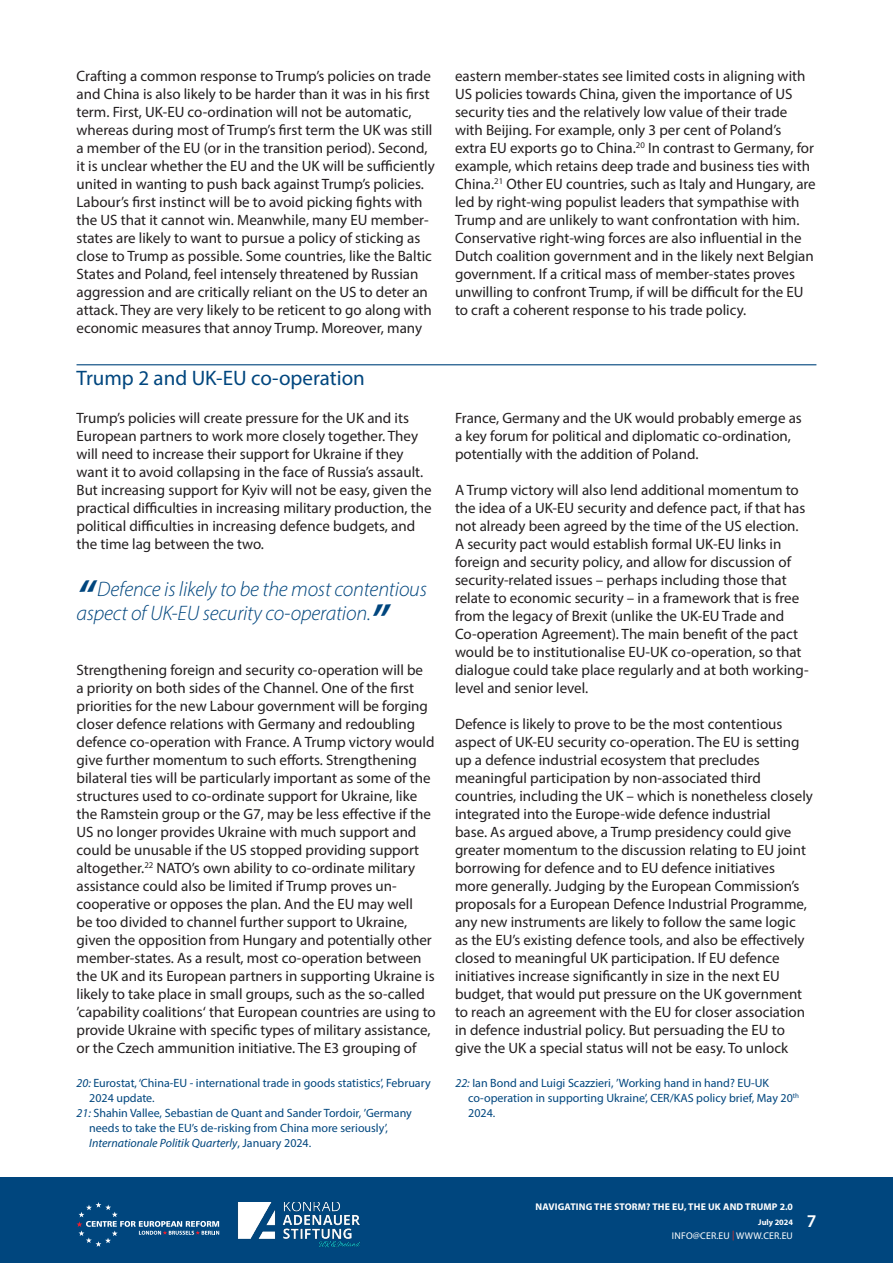
<style>
.page{position:relative;width:893px;height:1263px;background:#fff}
.page>*{position:absolute;margin:0;border:0;box-sizing:border-box;transform-origin:0 0}
.t1{font:italic 300 21px/24px "Myriad Pro";letter-spacing:-.01em;color:#00467e}
.Section_Breaks{font:21px "Myriad Pro";color:#00467e}
.t2{font:600 18px "Myriad Pro";color:#fff}
.Body_Copy{font:15px/18px "Myriad Pro";color:#231f20}
.Footnotes{font:12px/15px "Myriad Pro";color:#00467e}
.t3{font:700 9.75px "Myriad Pro";letter-spacing:.02em;color:#fff}
.t4{font:9.75px "Myriad Pro";letter-spacing:.02em;color:#fff}
.t5{font:700 8.25px "Myriad Pro";color:#fff}
.s1{font-weight:600;font-size:45px}
.s2{font-style:italic}
.s3{color:#ee2e22}
</style>
<div class="page">
<hr style="left:77px;top:364px;width:739px;height:1px;background:#00467e">
<div style="left:0;top:1178px;width:893px;height:85px;background:#00467e"></div>
<svg style="left:77px;top:1202px;width:142px;height:45px"></svg>
<img style="left:237px;top:1202px;width:123px;height:46px">
<p class="Body_Copy" style="left:77px;top:67px;width:360px">Crafting a common response to Trump’s policies on trade and China is also likely to be harder than it was in his first term. First, UK-EU co-ordination will not be automatic, whereas during most of Trump’s first term the UK was still a member of the EU (or in the transition period). Second, it is unclear whether the EU and the UK will be sufficiently united in wanting to push back against Trump’s policies.<br>Labour’s first instinct will be to avoid picking fights with the US that it cannot win. Meanwhile, many EU member&shy;states are likely to want to pursue a policy of sticking as close to Trump as possible. Some countries, like the Baltic States and Poland, feel intensely threatened by Russian aggression and are critically reliant on the US to deter an attack. They are very likely to be reticent to go along with economic measures that annoy Trump. Moreover, many</p>
<p class="Body_Copy" style="left:455px;top:67px;width:362px">eastern member-states see limited costs in aligning with US policies towards China, given the importance of US security ties and the relatively low value of their trade with Beijing. For example, only 3 per cent of Poland’s extra EU exports go to China.<sup>20</sup> In contrast to Germany, for example, which retains deep trade and business ties with China.<sup>21</sup> Other EU countries, such as Italy and Hungary, are led by right-wing populist leaders that sympathise with Trump and are unlikely to want confrontation with him.<br>Conservative right-wing forces are also influential in the Dutch coalition government and in the likely next Belgian government. If a critical mass of member-states proves unwilling to confront Trump, if will be difficult for the EU to craft a coherent response to his trade policy.</p>
<p class="Section_Breaks" style="left:77px;top:365px;width:290px">Trump 2 and UK-EU co-operation</p>
<p class="Body_Copy" style="left:77px;top:408px;width:357px">Trump’s policies will create pressure for the UK and its European partners to work more closely together. They will need to increase their support for Ukraine if they want it to avoid collapsing in the face of Russia’s assault.<br>But increasing support for Kyiv will not be easy, given the practical difficulties in increasing military production, the political difficulties in increasing defence budgets, and the time lag between the two.</p>
<p class="Body_Copy" style="left:455px;top:408px;width:348px">France, Germany and the UK would probably emerge as a key forum for political and diplomatic co-ordination, potentially with the addition of Poland.</p>
<p class="Body_Copy" style="left:455px;top:480px;width:355px">A Trump victory will also lend additional momentum to the idea of a UK-EU security and defence pact, if that has not already been agreed by the time of the US election.<br>A security pact would establish formal UK-EU links in foreign and security policy, and allow for discussion of security-related issues – perhaps including those that relate to economic security – in a framework that is free from the legacy of Brexit (unlike the UK-EU Trade and Co-operation Agreement). The main benefit of the pact would be to institutionalise EU-UK co-operation, so that dialogue could take place regularly and at both working&shy;level and senior level.</p>
<p class="Body_Copy" style="left:455px;top:714px;width:359px">Defence is likely to prove to be the most contentious aspect of UK-EU security co-operation. The EU is setting up a defence industrial ecosystem that precludes meaningful participation by non-associated third countries, including the UK – which is nonetheless closely integrated into the Europe-wide defence industrial<br>base. As argued above, a Trump presidency could give greater momentum to the discussion relating to EU joint borrowing for defence and to EU defence initiatives<br>more generally. Judging by the European Commission’s proposals for a European Defence Industrial Programme, any new instruments are likely to follow the same logic<br>as the EU’s existing defence tools, and also be effectively closed to meaningful UK participation. If EU defence initiatives increase significantly in size in the next EU budget, that would put pressure on the UK government to reach an agreement with the EU for closer association in defence industrial policy. But persuading the EU to give the UK a special status will not be easy. To unlock</p>
<p class="t1" style="left:77px;top:577px;width:352px"><span class="s1">“</span>Defence is likely to be the most contentious aspect of UK-EU security co-operation.<span class="s1">”</span></p>
<p class="Body_Copy" style="left:77px;top:660px;width:361px">Strengthening foreign and security co-operation will be<br>a priority on both sides of the Channel. One of the first priorities for the new Labour government will be forging closer defence relations with Germany and redoubling defence co-operation with France. A Trump victory would give further momentum to such efforts. Strengthening bilateral ties will be particularly important as some of the structures used to co-ordinate support for Ukraine, like the Ramstein group or the G7, may be less effective if the US no longer provides Ukraine with much support and could be unusable if the US stopped providing support altogether.<sup>22</sup> NATO’s own ability to co-ordinate military assistance could also be limited if Trump proves un&shy;cooperative or opposes the plan. And the EU may well<br>be too divided to channel further support to Ukraine, given the opposition from Hungary and potentially other member-states. As a result, most co-operation between the UK and its European partners in supporting Ukraine is likely to take place in small groups, such as the so-called ’capability coalitions‘ that European countries are using to provide Ukraine with specific types of military assistance, or the Czech ammunition initiative. The E3 grouping of</p>
<p class="Footnotes" style="left:89px;top:1075px;width:343px;text-indent:-13px"><span class="s2">20:</span> Eurostat, ‘China-EU - international trade in goods statistics’, February<br>2024 update.</p>
<p class="Footnotes" style="left:89px;top:1105px;width:324px;text-indent:-13px"><span class="s2">21:</span> Shahin Vallee, Sebastian de Quant and Sander Tordoir, ’Germany needs to take the EU’s de-risking from China more seriously’,<br><span class="s2">Internationale Politik Quarterly</span>, January 2024.</p>
<p class="Footnotes" style="left:468px;top:1075px;width:332px;text-indent:-13px"><span class="s2">22:</span> Ian Bond and Luigi Scazzieri, ’Working hand in hand? EU-UK co-operation in supporting Ukraine’, CER/KAS policy brief, May 20<sup>th<br></sup>2024.</p>
<p class="t3" style="left:535px;top:1200px;width:259px">NAVIGATING THE STORM? THE EU, THE UK AND TRUMP 2.0</p>
<p class="t5" style="left:758px;top:1217px;width:36px">July 2024</p>
<p class="t4" style="left:672px;top:1229px;width:123px">INFO@CER.EU <span class="s3">|</span> WWW.CER.EU</p>
<p class="t2" style="left:807px;top:1210px;width:11px">7</p>
</div>
